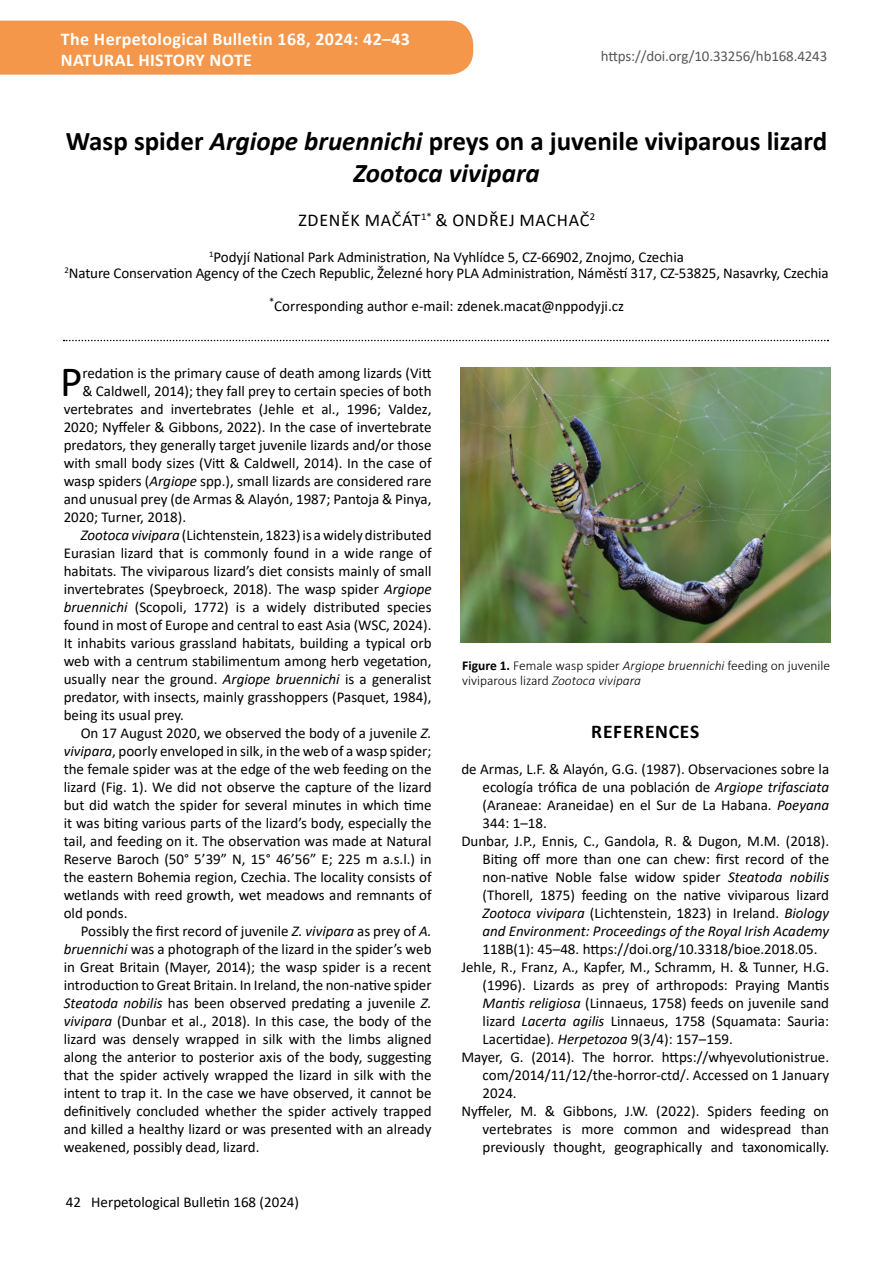
<style>
.page{position:relative;width:893px;height:1263px;background:#fff}
.page>*{position:absolute;margin:0;border:0;box-sizing:border-box;transform-origin:0 0}
.t1{font:43.35px "Calibri";color:#000}
.t2{font:700 27px/32.4px "Calibri";color:#000;text-align:center}
.t3{font:700 19.5px "Calibri";letter-spacing:.04em;color:#000}
.t4{font:700 18px "Calibri";letter-spacing:.02em;color:#fff}
.t5{font:18px "Calibri";letter-spacing:.04em;color:#000}
.t6{font:15px/16.5px "Calibri";color:#000;text-align:center}
.t7{font:italic 15px "Calibri";color:#000}
.t8{font:15px "Calibri";letter-spacing:-.01em;color:#58595b}
.t9{font:300 13.5px/15px "Calibri";color:#000}
.s1{font-style:italic}
.s2{font-weight:700}
</style>
<div class="page">
<div style="left:0;top:21px;width:473px;height:54px;background:#f4974b"></div>
<svg style="left:64px;top:340px;width:764px;height:1px"></svg>
<img style="left:460px;top:368px;width:370px;height:275px">
<p class="t4" style="left:61px;top:26px;width:351px">The Herpetological Bulletin 168, 2024: 42–43</p>
<p class="t4" style="left:61px;top:48px;width:193px">NATURAL HISTORY NOTE</p>
<p class="t8" style="left:601px;top:46px;width:228px">https://doi.org/10.33256/hb168.4243</p>
<h2 class="t2" style="left:66px;top:124px;width:763px">Wasp spider <span class="s1">Argiope bruennichi</span> preys on a juvenile viviparous lizard<br><span class="s1">Zootoca vivipara</span></h2>
<p class="t5" style="left:298px;top:207px;width:298px">ZDENĚK MAČÁT<sup>1*</sup> &amp; ONDŘEJ MACHAČ<sup>2</sup></p>
<p class="t6" style="left:65px;top:248px;width:766px"><sup>1</sup>Podyjí National Park Administration, Na Vyhlídce 5, CZ-66902, Znojmo, Czechia<br><sup>2</sup>Nature Conservation Agency of the Czech Republic, Železné hory PLA Administration, Náměstí 317, CZ-53825, Nasavrky, Czechia</p>
<p class="t6" style="left:269px;top:298px;width:357px"><sup>*</sup>Corresponding author e-mail: zdenek.macat@nppodyji.cz</p>
<h1 class="t1" style="left:60px;top:352px;width:24px">P</h1>
<p class="t6" style="left:82px;top:364px;width:351px">redation is the primary cause of death among lizards (Vitt</p>
<p class="t6" style="left:82px;top:382px;width:351px">&amp; Caldwell, 2014); they fall prey to certain species of both</p>
<p class="t6" style="left:64px;top:400px;width:369px">vertebrates and invertebrates (Jehle et al., 1996; Valdez,</p>
<p class="t6" style="left:64px;top:418px;width:369px">2020; Nyffeler &amp; Gibbons, 2022). In the case of invertebrate</p>
<p class="t6" style="left:64px;top:436px;width:369px">predators, they generally target juvenile lizards and/or those</p>
<p class="t6" style="left:64px;top:454px;width:369px">with small body sizes (Vitt &amp; Caldwell, 2014). In the case of</p>
<p class="t6" style="left:64px;top:472px;width:369px">wasp spiders (<span class="s1">Argiope</span> spp.), small lizards are considered rare</p>
<p class="t6" style="left:64px;top:490px;width:369px">and unusual prey (de Armas &amp; Alayón, 1987; Pantoja &amp; Pinya,</p>
<p class="t6" style="left:64px;top:508px;width:124px">2020; Turner, 2018).</p>
<p class="t6" style="left:81px;top:526px;width:352px"><span class="s1">Zootoca vivipara</span> (Lichtenstein, 1823) is a widely distributed</p>
<p class="t6" style="left:64px;top:544px;width:369px">Eurasian lizard that is commonly found in a wide range of</p>
<p class="t6" style="left:64px;top:562px;width:369px">habitats. The viviparous lizard’s diet consists mainly of small</p>
<p class="t6" style="left:64px;top:580px;width:369px">invertebrates (Speybroeck, 2018). The wasp spider <span class="s1">Argiope</span></p>
<p class="t6" style="left:64px;top:598px;width:369px"><span class="s1">bruennichi</span> (Scopoli, 1772) is a widely distributed species</p>
<p class="t6" style="left:64px;top:616px;width:369px">found in most of Europe and central to east Asia (WSC, 2024).</p>
<p class="t6" style="left:64px;top:634px;width:369px">It inhabits various grassland habitats, building a typical orb</p>
<p class="t6" style="left:64px;top:652px;width:369px">web with a centrum stabilimentum among herb vegetation,</p>
<p class="t6" style="left:64px;top:670px;width:369px">usually near the ground. <span class="s1">Argiope bruennichi</span> is a generalist</p>
<p class="t6" style="left:64px;top:688px;width:369px">predator, with insects, mainly grasshoppers (Pasquet, 1984),</p>
<p class="t6" style="left:64px;top:706px;width:122px">being its usual prey.</p>
<p class="t6" style="left:81px;top:724px;width:352px">On 17 August 2020, we observed the body of a juvenile <span class="s1">Z.</span></p>
<p class="t6" style="left:64px;top:742px;width:369px"><span class="s1">vivipara</span>, poorly enveloped in silk, in the web of a wasp spider;</p>
<p class="t6" style="left:64px;top:760px;width:369px">the female spider was at the edge of the web feeding on the</p>
<p class="t6" style="left:64px;top:778px;width:369px">lizard (Fig. 1). We did not observe the capture of the lizard</p>
<p class="t6" style="left:64px;top:796px;width:369px">but did watch the spider for several minutes in which time</p>
<p class="t6" style="left:64px;top:814px;width:369px">it was biting various parts of the lizard’s body, especially the</p>
<p class="t6" style="left:64px;top:832px;width:369px">tail, and feeding on it. The observation was made at Natural</p>
<p class="t6" style="left:64px;top:850px;width:369px">Reserve Baroch (50° 5’39” N, 15° 46’56” E; 225 m a.s.l.) in</p>
<p class="t6" style="left:64px;top:868px;width:369px">the eastern Bohemia region, Czechia. The locality consists of</p>
<p class="t6" style="left:64px;top:886px;width:369px">wetlands with reed growth, wet meadows and remnants of</p>
<p class="t6" style="left:64px;top:904px;width:65px">old ponds.</p>
<p class="t6" style="left:81px;top:922px;width:352px">Possibly the first record of juvenile <span class="s1">Z. vivipara</span> as prey of <span class="s1">A.</span></p>
<p class="t6" style="left:64px;top:940px;width:369px"><span class="s1">bruennichi</span> was a photograph of the lizard in the spider’s web</p>
<p class="t6" style="left:64px;top:958px;width:369px">in Great Britain (Mayer, 2014); the wasp spider is a recent</p>
<p class="t6" style="left:64px;top:976px;width:369px">introduction to Great Britain. In Ireland, the non-native spider</p>
<p class="t6" style="left:64px;top:994px;width:369px"><span class="s1">Steatoda nobilis</span> has been observed predating a juvenile <span class="s1">Z.</span></p>
<p class="t6" style="left:64px;top:1012px;width:369px"><span class="s1">vivipara</span> (Dunbar et al., 2018). In this case, the body of the</p>
<p class="t6" style="left:64px;top:1030px;width:369px">lizard was densely wrapped in silk with the limbs aligned</p>
<p class="t6" style="left:64px;top:1048px;width:369px">along the anterior to posterior axis of the body, suggesting</p>
<p class="t6" style="left:64px;top:1066px;width:369px">that the spider actively wrapped the lizard in silk with the</p>
<p class="t6" style="left:64px;top:1084px;width:369px">intent to trap it. In the case we have observed, it cannot be</p>
<p class="t6" style="left:64px;top:1102px;width:369px">definitively concluded whether the spider actively trapped</p>
<p class="t6" style="left:64px;top:1120px;width:369px">and killed a healthy lizard or was presented with an already</p>
<p class="t6" style="left:64px;top:1138px;width:197px">weakened, possibly dead, lizard.</p>
<p class="t6" style="left:66px;top:1193px;width:235px">42 Herpetological Bulletin 168 (2024)</p>
<p class="t9" style="left:462px;top:658px;width:369px"><span class="s2">Figure 1.</span> Female wasp spider <span class="s1">Argiope bruennichi</span> feeding on juvenile viviparous lizard <span class="s1">Zootoca vivipara</span></p>
<h3 class="t3" style="left:591px;top:718px;width:110px">REFERENCES</h3>
<p class="t6" style="left:461px;top:760px;width:369px">de Armas, L.F. &amp; Alayón, G.G. (1987). Observaciones sobre la</p>
<p class="t6" style="left:483px;top:778px;width:348px">ecología trófica de una población de <span class="s1">Argiope trifasciata</span></p>
<p class="t6" style="left:483px;top:796px;width:348px">(Araneae: Araneidae) en el Sur de La Habana. <span class="s1">Poeyana</span></p>
<p class="t6" style="left:483px;top:814px;width:66px">344: 1–18.</p>
<p class="t6" style="left:461px;top:832px;width:369px">Dunbar, J.P., Ennis, C., Gandola, R. &amp; Dugon, M.M. (2018).</p>
<p class="t6" style="left:483px;top:850px;width:348px">Biting off more than one can chew: first record of the</p>
<p class="t6" style="left:483px;top:868px;width:348px">non-native Noble false widow spider <span class="s1">Steatoda nobilis</span></p>
<p class="t6" style="left:483px;top:886px;width:348px">(Thorell, 1875) feeding on the native viviparous lizard</p>
<p class="t6" style="left:483px;top:904px;width:348px"><span class="s1">Zootoca vivipara</span> (Lichtenstein, 1823) in Ireland. <span class="s1">Biology</span></p>
<p class="t7" style="left:483px;top:921px;width:348px">and Environment: Proceedings of the Royal Irish Academy</p>
<p class="t6" style="left:483px;top:940px;width:336px">118B(1): 45–48. https://doi.org/10.3318/bioe.2018.05.</p>
<p class="t6" style="left:461px;top:958px;width:369px">Jehle, R., Franz, A., Kapfer, M., Schramm, H. &amp; Tunner, H.G.</p>
<p class="t6" style="left:483px;top:976px;width:348px">(1996). Lizards as prey of arthropods: Praying Mantis</p>
<p class="t6" style="left:483px;top:994px;width:348px"><span class="s1">Mantis religiosa</span> (Linnaeus, 1758) feeds on juvenile sand</p>
<p class="t6" style="left:483px;top:1012px;width:348px">lizard <span class="s1">Lacerta agilis</span> Linnaeus, 1758 (Squamata: Sauria:</p>
<p class="t6" style="left:483px;top:1030px;width:252px">Lacertidae). <span class="s1">Herpetozoa</span> 9(3/4): 157–159.</p>
<p class="t6" style="left:461px;top:1048px;width:369px">Mayer, G. (2014). The horror. https://whyevolutionistrue.</p>
<p class="t6" style="left:483px;top:1066px;width:348px">com/2014/11/12/the-horror-ctd/. Accessed on 1 January</p>
<p class="t6" style="left:483px;top:1084px;width:36px">2024.</p>
<p class="t6" style="left:461px;top:1102px;width:369px">Nyffeler, M. &amp; Gibbons, J.W. (2022). Spiders feeding on</p>
<p class="t6" style="left:483px;top:1120px;width:348px">vertebrates is more common and widespread than</p>
<p class="t6" style="left:483px;top:1138px;width:348px">previously thought, geographically and taxonomically.</p>
</div>
